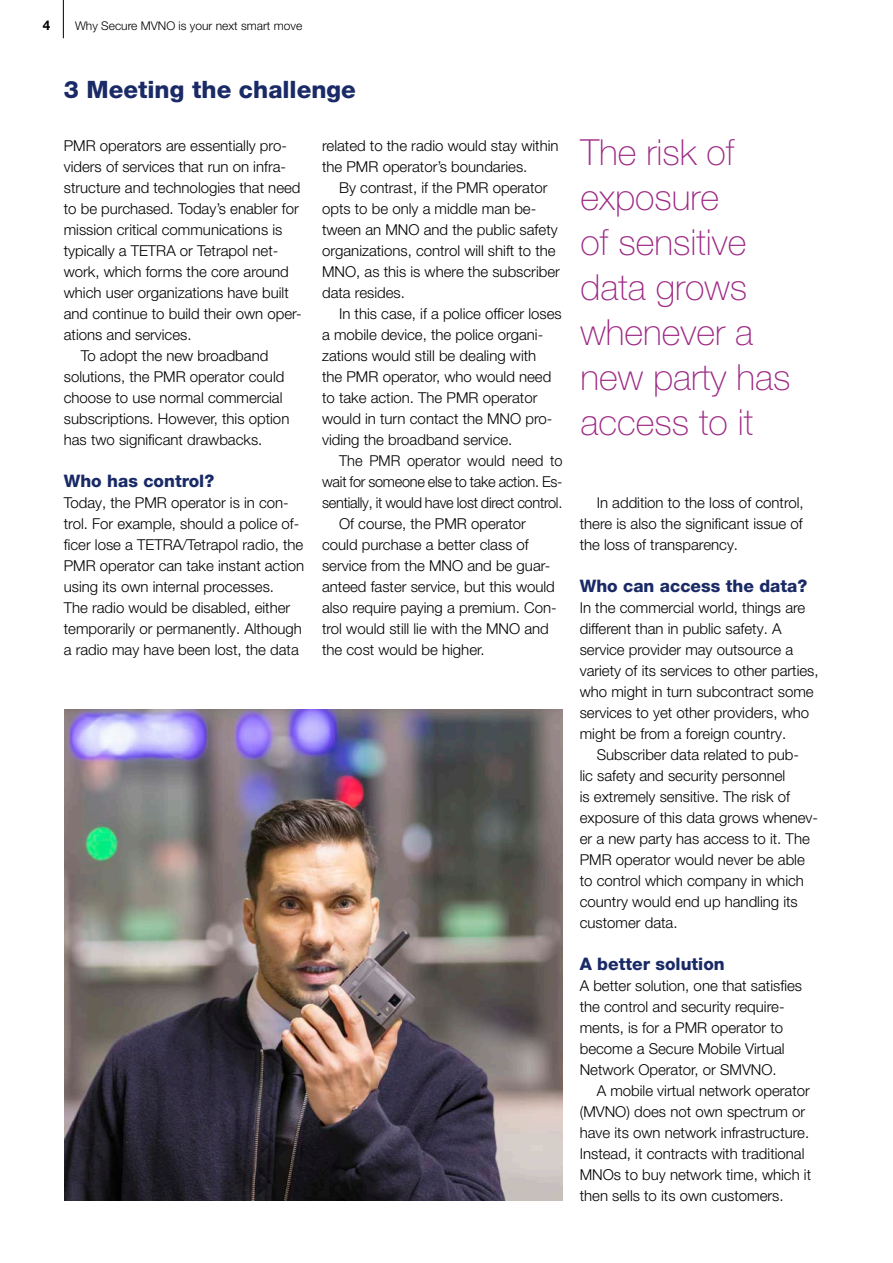
<style>
.page{position:relative;width:893px;height:1263px;background:#fff}
.page>*{position:absolute;margin:0;border:0;box-sizing:border-box;transform-origin:0 0}
.Tekstinosto{font:100 36px/45px "Helvetica Neue LT Pro";color:#9e2985}
.Osio-otsikko{font:800 24px "Helvetica Neue LT Pro";color:#192a66}
.Väliotsikko{font:800 17.25px "Helvetica Neue LT Pro";color:#192a66}
.Leipis_Helvetica_sis{font:300 15px/21px "Helvetica Neue LT Pro";color:#000}
.Leipis_Helvetica{font:300 15px/21px "Helvetica Neue LT Pro";color:#000}
.t1{font:700 13.5px "Helvetica Neue LT Pro";color:#000}
.t2{font:300 12px "Helvetica Neue LT Pro";color:#000}
</style>
<div class="page">
<img style="left:64px;top:709px;width:499px;height:492px">
<hr style="left:63px;top:0;width:1px;height:38px;background:#000">
<p class="t1" style="left:43px;top:16px;width:9px">4</p>
<p class="t2" style="left:75px;top:18px;width:229px">Why Secure MVNO is your next smart move</p>
<p class="Osio-otsikko" style="left:64px;top:75px;width:294px">3 Meeting the challenge</p>
<p class="Leipis_Helvetica" style="left:64px;top:135px;width:239px">PMR operators are essentially pro&shy;viders of services that run on infra&shy;structure and technologies that need to be purchased. Today’s enabler for mission critical communications is typically a TETRA or Tetrapol net&shy;work, which forms the core around which user organizations have built and continue to build their own oper&shy;ations and services.</p>
<p class="Leipis_Helvetica_sis" style="left:64px;top:345px;width:227px;text-indent:17px">To adopt the new broadband solutions, the PMR operator could choose to use normal commercial subscriptions. However, this option has two significant drawbacks.</p>
<p class="Väliotsikko" style="left:64px;top:471px;width:152px">Who has control?</p>
<p class="Leipis_Helvetica" style="left:64px;top:492px;width:242px">Today, the PMR operator is in con&shy;trol. For example, should a police of&shy;ficer lose a TETRA/Tetrapol radio, the PMR operator can take instant action using its own internal processes.<br>The radio would be disabled, either temporarily or permanently. Although a radio may have been lost, the data</p>
<p class="Leipis_Helvetica" style="left:322px;top:135px;width:238px">related to the radio would stay within the PMR operator’s boundaries.</p>
<p class="Leipis_Helvetica_sis" style="left:322px;top:177px;width:239px;text-indent:17px">By contrast, if the PMR operator opts to be only a middle man be&shy;tween an MNO and the public safety organizations, control will shift to the<br>MNO, as this is where the subscriber data resides.</p>
<p class="Leipis_Helvetica_sis" style="left:322px;top:303px;width:241px;text-indent:17px">In this case, if a police officer loses a mobile device, the police organi&shy;zations would still be dealing with<br>the PMR operator, who would need to take action. The PMR operator would in turn contact the MNO pro&shy;viding the broadband service.</p>
<p class="Leipis_Helvetica_sis" style="left:322px;top:450px;width:242px;text-align:justify;text-indent:17px">The PMR operator would need to wait for someone else to take action. Es&shy;sentially, it would have lost direct control.</p>
<p class="Leipis_Helvetica_sis" style="left:322px;top:513px;width:236px;text-indent:17px">Of course, the PMR operator could purchase a better class of service from the MNO and be guar&shy;anteed faster service, but this would also require paying a premium. Con&shy;trol would still lie with the MNO and the cost would be higher.</p>
<p class="Tekstinosto" style="left:580px;top:129px;width:212px">The risk of exposure<br>of sensitive data grows whenever a new party has access to it</p>
<p class="Leipis_Helvetica_sis" style="left:580px;top:492px;width:225px;text-align:justify;text-indent:17px">In addition to the loss of control, there is also the significant issue of the loss of transparency.</p>
<p class="Väliotsikko" style="left:580px;top:576px;width:229px">Who can access the data?</p>
<p class="Leipis_Helvetica" style="left:580px;top:597px;width:240px">In the commercial world, things are different than in public safety. A service provider may outsource a variety of its services to other parties, who might in turn subcontract some services to yet other providers, who might be from a foreign country.</p>
<p class="Leipis_Helvetica_sis" style="left:580px;top:744px;width:240px;text-indent:17px">Subscriber data related to pub-<br>lic safety and security personnel<br>is extremely sensitive. The risk of exposure of this data grows whenev&shy;er a new party has access to it. The<br>PMR operator would never be able to control which company in which country would end up handling its customer data.</p>
<p class="Väliotsikko" style="left:580px;top:954px;width:147px">A better solution</p>
<p class="Leipis_Helvetica" style="left:580px;top:975px;width:224px">A better solution, one that satisfies the control and security require&shy;ments, is for a PMR operator to become a Secure Mobile Virtual<br>Network Operator, or SMVNO.</p>
<p class="Leipis_Helvetica_sis" style="left:580px;top:1080px;width:233px;text-indent:17px">A mobile virtual network operator (MVNO) does not own spectrum or have its own network infrastructure.<br>Instead, it contracts with traditional MNOs to buy network time, which it then sells to its own customers.</p>
</div>
